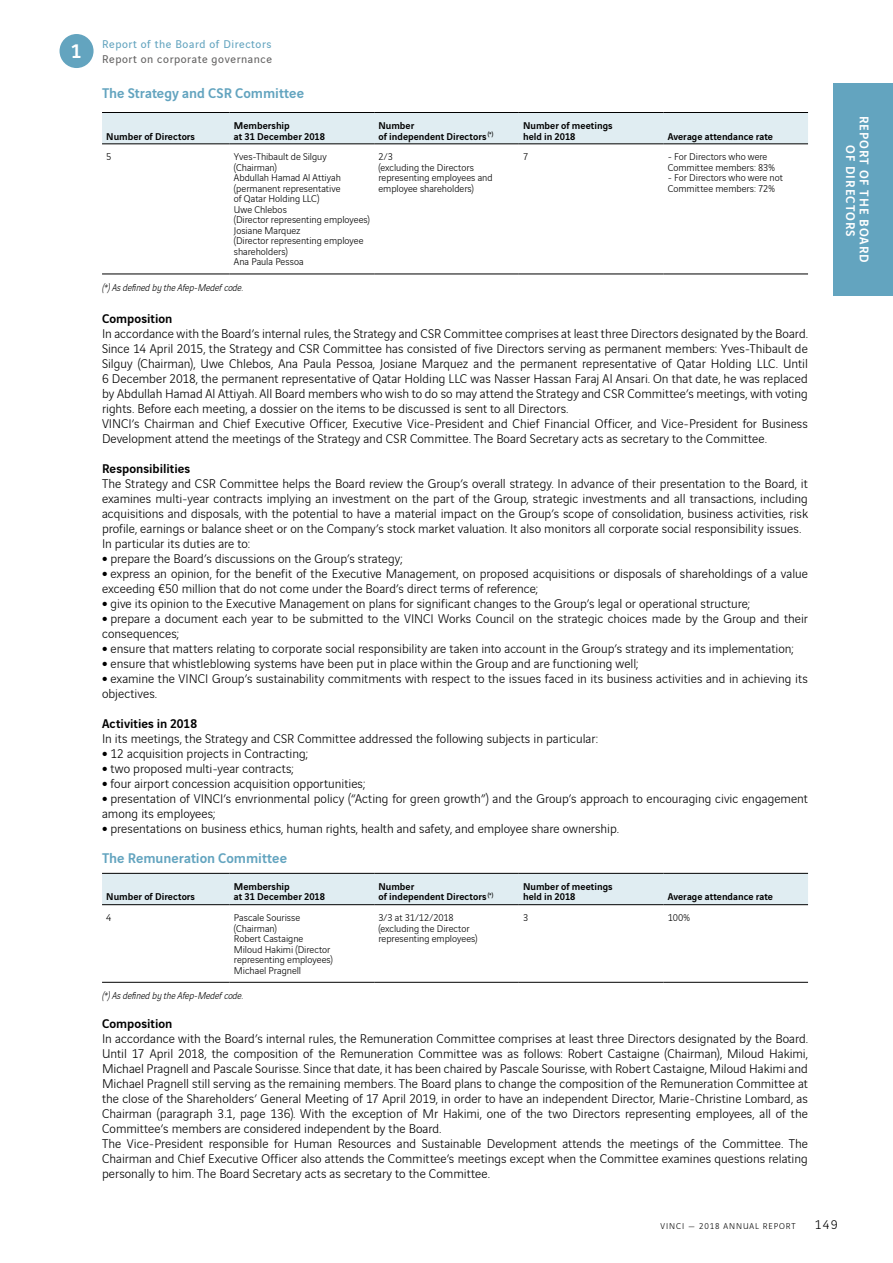
<style>
.page{position:relative;width:893px;height:1263px;background:#fff}
.page>*{position:absolute;margin:0;border:0;box-sizing:border-box;transform-origin:0 0}
.t1{font:500 15px "Vinci Sans";color:#63a4bf}
.t2{font:300 13.5px/15px "Vinci Sans";color:#000}
.t3{font:500 13.5px "Vinci Sans";color:#000}
.t4{font:500 13.5px/13.5px "Vinci Sans";letter-spacing:.075em;color:#fff;text-align:center}
.t5{font:12px/15px "Vinci Sans";letter-spacing:.05em;color:#63a4bf;text-align:right}
.t6{font:300 10.5px/10.5px "Vinci Sans";color:#000}
.t7{font:500 10.5px/10.5px "Vinci Sans";color:#000}
.t8{font:italic 300 10.5px "Vinci Sans";color:#000}
.t9{font:300 9px "Vinci Sans";letter-spacing:.1em;color:#000}
.s1{color:#646363}
.s2{font-weight:400;font-size:9px}
</style>
<div class="page">
<div style="left:102px;top:113px;width:706px;height:31px;background:#e0edf2"></div>
<hr style="left:102px;top:112px;width:128px;height:1px;background:#000">
<hr style="left:230px;top:112px;width:144px;height:1px;background:#000">
<hr style="left:374px;top:112px;width:145px;height:1px;background:#000">
<hr style="left:519px;top:112px;width:144px;height:1px;background:#000">
<hr style="left:663px;top:112px;width:145px;height:1px;background:#000">
<hr style="left:102px;top:144px;width:128px;height:1px;background:#000">
<hr style="left:102px;top:274px;width:128px;height:1px;background:#000">
<hr style="left:230px;top:274px;width:144px;height:1px;background:#000">
<hr style="left:374px;top:274px;width:145px;height:1px;background:#000">
<hr style="left:519px;top:274px;width:144px;height:1px;background:#000">
<hr style="left:663px;top:274px;width:145px;height:1px;background:#000">
<hr style="left:230px;top:144px;width:144px;height:1px;background:#000">
<hr style="left:374px;top:144px;width:145px;height:1px;background:#000">
<hr style="left:519px;top:144px;width:144px;height:1px;background:#000">
<hr style="left:663px;top:144px;width:145px;height:1px;background:#000">
<div style="left:102px;top:874px;width:706px;height:30px;background:#e0edf2"></div>
<hr style="left:102px;top:873px;width:128px;height:1px;background:#000">
<hr style="left:230px;top:873px;width:144px;height:1px;background:#000">
<hr style="left:374px;top:873px;width:145px;height:1px;background:#000">
<hr style="left:519px;top:873px;width:144px;height:1px;background:#000">
<hr style="left:663px;top:873px;width:145px;height:1px;background:#000">
<hr style="left:102px;top:982px;width:128px;height:1px;background:#000">
<hr style="left:230px;top:982px;width:144px;height:1px;background:#000">
<hr style="left:374px;top:982px;width:145px;height:1px;background:#000">
<hr style="left:519px;top:982px;width:144px;height:1px;background:#000">
<hr style="left:663px;top:982px;width:145px;height:1px;background:#000">
<hr style="left:102px;top:904px;width:128px;height:1px;background:#000">
<hr style="left:230px;top:904px;width:144px;height:1px;background:#000">
<hr style="left:374px;top:904px;width:145px;height:1px;background:#000">
<hr style="left:519px;top:904px;width:144px;height:1px;background:#000">
<hr style="left:663px;top:904px;width:145px;height:1px;background:#000">
<div style="left:833px;top:83px;width:60px;height:212px;background:#63a4bf"></div>
<div style="left:60px;top:34px;width:34px;height:34px;background:#63a4bf;border-radius:50%"></div>
<p class="t5" style="left:71px;top:36px;width:202px">Report of the Board of Directors<br><sup>1</sup> <span class="s1">Report on corporate governance</span></p>
<p class="t1" style="left:102px;top:81px;width:203px">The Strategy and CSR Committee</p>
<p class="t7" style="left:106px;top:130px;width:90px">Number of Directors</p>
<p class="t7" style="left:234px;top:119px;width:93px">Membership<br>at 31 December 2018</p>
<p class="t7" style="left:378px;top:119px;width:116px">Number<br>of independent Directors <sup>(*)</sup></p>
<p class="t7" style="left:523px;top:119px;width:91px">Number of meetings held in 2018</p>
<p class="t7" style="left:668px;top:130px;width:107px">Average attendance rate</p>
<p class="t6" style="left:106px;top:151px;width:7px">5</p>
<p class="t6" style="left:234px;top:151px;width:138px">Yves-Thibault de Silguy (Chairman)<br>Abdullah Hamad Al Attiyah (permanent representative<br>of Qatar Holding LLC)<br>Uwe Chlebos<br>(Director representing employees)<br>Josiane Marquez<br>(Director representing employee shareholders)<br>Ana Paula Pessoa</p>
<p class="t6" style="left:378px;top:151px;width:116px">2/3<br>(excluding the Directors representing employees and employee shareholders)</p>
<p class="t6" style="left:523px;top:151px;width:7px">7</p>
<p class="t6" style="left:668px;top:151px;width:109px">- For Directors who were<br>Committee members: 83%</p>
<p class="t6" style="left:668px;top:172px;width:117px">- For Directors who were not<br>Committee members: 72%</p>
<p class="t8" style="left:102px;top:279px;width:143px">(*) As defined by the Afep-Medef code.</p>
<p class="t3" style="left:102px;top:308px;width:72px">Composition</p>
<p class="t2" style="left:102px;top:325px;width:707px">In accordance with the Board’s internal rules, the Strategy and CSR Committee comprises at least three Directors designated by the Board.<br>Since 14 April 2015, the Strategy and CSR Committee has consisted of five Directors serving as permanent members: Yves-Thibault de Silguy (Chairman), Uwe Chlebos, Ana Paula Pessoa, Josiane Marquez and the permanent representative of Qatar Holding LLC. Until 6 December 2018, the permanent representative of Qatar Holding LLC was Nasser Hassan Faraj Al Ansari. On that date, he was replaced by Abdullah Hamad Al Attiyah. All Board members who wish to do so may attend the Strategy and CSR Committee’s meetings, with voting rights. Before each meeting, a dossier on the items to be discussed is sent to all Directors.<br>VINCI’s Chairman and Chief Executive Officer, Executive Vice-President and Chief Financial Officer, and Vice-President for Business Development attend the meetings of the Strategy and CSR Committee. The Board Secretary acts as secretary to the Committee.</p>
<p class="t3" style="left:102px;top:458px;width:90px">Responsibilities</p>
<p class="t2" style="left:102px;top:475px;width:707px">The Strategy and CSR Committee helps the Board review the Group’s overall strategy. In advance of their presentation to the Board, it examines multi-year contracts implying an investment on the part of the Group, strategic investments and all transactions, including acquisitions and disposals, with the potential to have a material impact on the Group’s scope of consolidation, business activities, risk profile, earnings or balance sheet or on the Company’s stock market valuation. It also monitors all corporate social responsibility issues.<br>In particular its duties are to:<br><span class="s2">ˇ</span> prepare the Board’s discussions on the Group’s strategy;<br><span class="s2">ˇ</span> express an opinion, for the benefit of the Executive Management, on proposed acquisitions or disposals of shareholdings of a value exceeding €50 million that do not come under the Board’s direct terms of reference;<br><span class="s2">ˇ</span> give its opinion to the Executive Management on plans for significant changes to the Group’s legal or operational structure;<br><span class="s2">ˇ</span> prepare a document each year to be submitted to the VINCI Works Council on the strategic choices made by the Group and their consequences;<br><span class="s2">ˇ</span> ensure that matters relating to corporate social responsibility are taken into account in the Group’s strategy and its implementation;<br><span class="s2">ˇ</span> ensure that whistleblowing systems have been put in place within the Group and are functioning well;<br><span class="s2">ˇ</span> examine the VINCI Group’s sustainability commitments with respect to the issues faced in its business activities and in achieving its objectives.</p>
<p class="t3" style="left:102px;top:713px;width:97px">Activities in 2018</p>
<p class="t2" style="left:102px;top:730px;width:707px">In its meetings, the Strategy and CSR Committee addressed the following subjects in particular:<br><span class="s2">ˇ</span> 12 acquisition projects in Contracting;<br><span class="s2">ˇ</span> two proposed multi-year contracts;<br><span class="s2">ˇ</span> four airport concession acquisition opportunities;<br><span class="s2">ˇ</span> presentation of VINCI’s envrionmental policy (“Acting for green growth”) and the Group’s approach to encouraging civic engagement among its employees;<br><span class="s2">ˇ</span> presentations on business ethics, human rights, health and safety, and employee share ownership.</p>
<p class="t1" style="left:102px;top:846px;width:186px">The Remuneration Committee</p>
<p class="t7" style="left:106px;top:891px;width:90px">Number of Directors</p>
<p class="t7" style="left:234px;top:880px;width:93px">Membership<br>at 31 December 2018</p>
<p class="t7" style="left:378px;top:880px;width:116px">Number<br>of independent Directors <sup>(*)</sup></p>
<p class="t7" style="left:523px;top:880px;width:91px">Number of meetings held in 2018</p>
<p class="t7" style="left:668px;top:891px;width:107px">Average attendance rate</p>
<p class="t6" style="left:106px;top:912px;width:7px">4</p>
<p class="t6" style="left:234px;top:912px;width:101px">Pascale Sourisse (Chairman)<br>Robert Castaigne<br>Miloud Hakimi (Director representing employees)<br>Michael Pragnell</p>
<p class="t6" style="left:378px;top:912px;width:101px">3/3 at 31/12/2018 (excluding the Director representing employees)</p>
<p class="t6" style="left:523px;top:912px;width:7px">3</p>
<p class="t6" style="left:668px;top:912px;width:24px">100%</p>
<p class="t8" style="left:102px;top:988px;width:143px">(*) As defined by the Afep-Medef code.</p>
<p class="t3" style="left:102px;top:1013px;width:72px">Composition</p>
<p class="t2" style="left:102px;top:1030px;width:707px">In accordance with the Board’s internal rules, the Remuneration Committee comprises at least three Directors designated by the Board.<br>Until 17 April 2018, the composition of the Remuneration Committee was as follows: Robert Castaigne (Chairman), Miloud Hakimi, Michael Pragnell and Pascale Sourisse. Since that date, it has been chaired by Pascale Sourisse, with Robert Castaigne, Miloud Hakimi and Michael Pragnell still serving as the remaining members. The Board plans to change the composition of the Remuneration Committee at the close of the Shareholders’ General Meeting of 17 April 2019, in order to have an independent Director, Marie-Christine Lombard, as Chairman (paragraph 3.1, page 136). With the exception of Mr Hakimi, one of the two Directors representing employees, all of the Committee’s members are considered independent by the Board.<br>The Vice-President responsible for Human Resources and Sustainable Development attends the meetings of the Committee. The Chairman and Chief Executive Officer also attends the Committee’s meetings except when the Committee examines questions relating personally to him. The Board Secretary acts as secretary to the Committee.</p>
<p class="t4" style="left:872px;top:116px;width:148px;rotate:90deg">REPORT OF THE BOARD<br>OF DIRECTORS</p>
<p class="t9" style="left:661px;top:1219px;width:137px">VINCI — 2018 ANNUAL REPORT</p>
<p class="t2" style="left:815px;top:1216px;width:24px">149</p>
</div>
